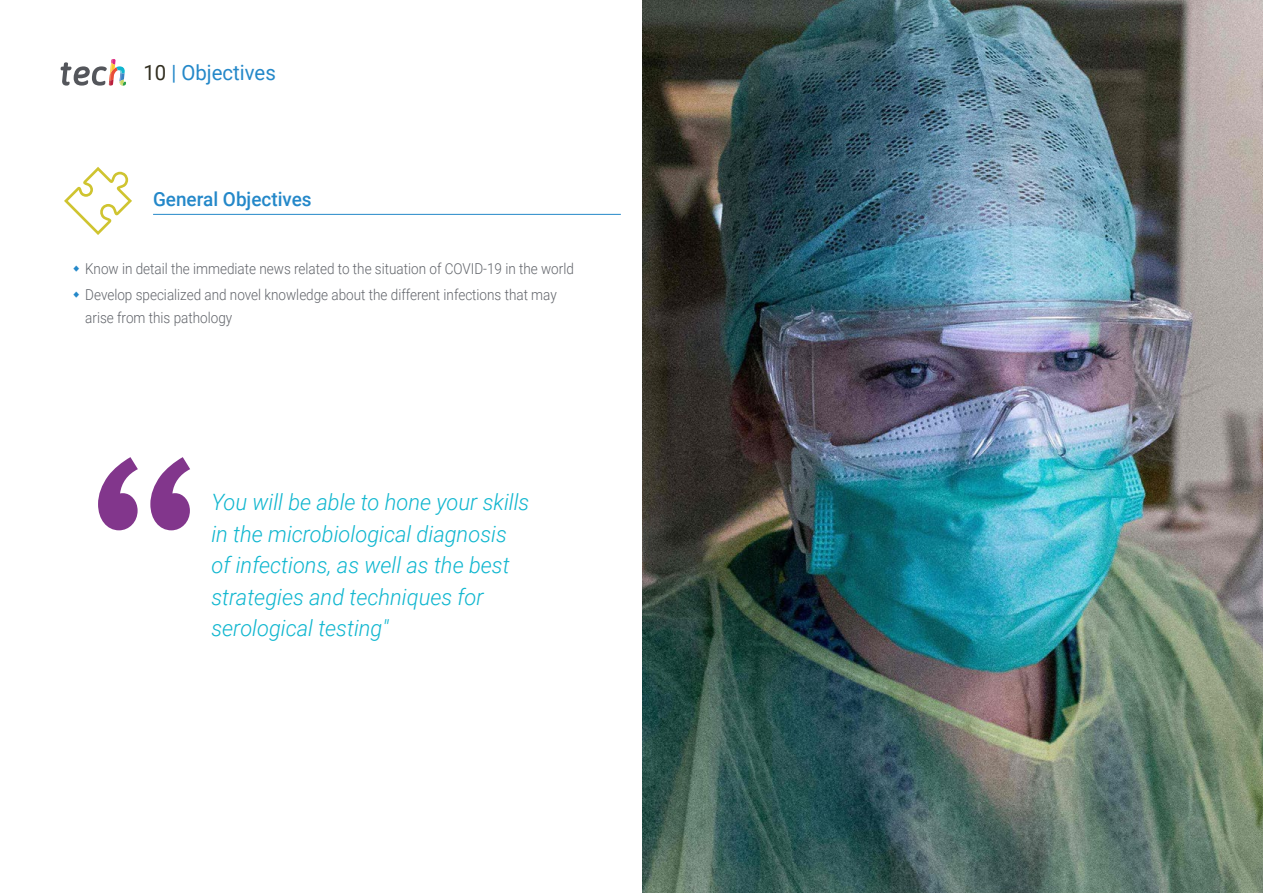
<style>
.page{position:relative;width:1263px;height:893px;background:#fff}
.page>*{position:absolute;margin:0;border:0;box-sizing:border-box;transform-origin:0 0}
.t1{font:italic 300 22.5px/31.5px "Roboto";color:#0fb6cf}
.t2{font:21px "Roboto";color:#2488c9}
.t3{font:500 19.5px "Roboto";color:#2488c9}
.t4{font:300 15px/26.7px "Roboto";color:#61646a;scale:.9 1}
.s1{color:#312e20}
</style>
<div class="page">
<hr style="left:153px;top:214px;width:468px;height:1px;background:#2488c9">
<svg style="left:64px;top:167px;width:68px;height:68px"></svg>
<img style="left:642px;top:0;width:621px;height:893px">
<svg style="left:61px;top:59px;width:65px;height:27px"></svg>
<svg style="left:98px;top:457px;width:92px;height:73px"></svg>
<h2 class="t2" style="left:144px;top:57px;width:134px"><span class="s1">10</span> | Objectives</h2>
<h3 class="t3" style="left:153px;top:185px;width:160px">General Objectives</h3>
<p class="t4" style="left:85px;top:254px;width:544px">Know in detail the immediate news related to the situation of COVID-19 in the world<br>Develop specialized and novel knowledge about the different infections that may</p>
<p class="t4" style="left:85px;top:304px;width:165px">arise from this pathology</p>
<h1 class="t1" style="left:211px;top:486px;width:319px">You will be able to hone your skills in the microbiological diagnosis of infections, as well as the best strategies and techniques for serological testing"</h1>
</div>
